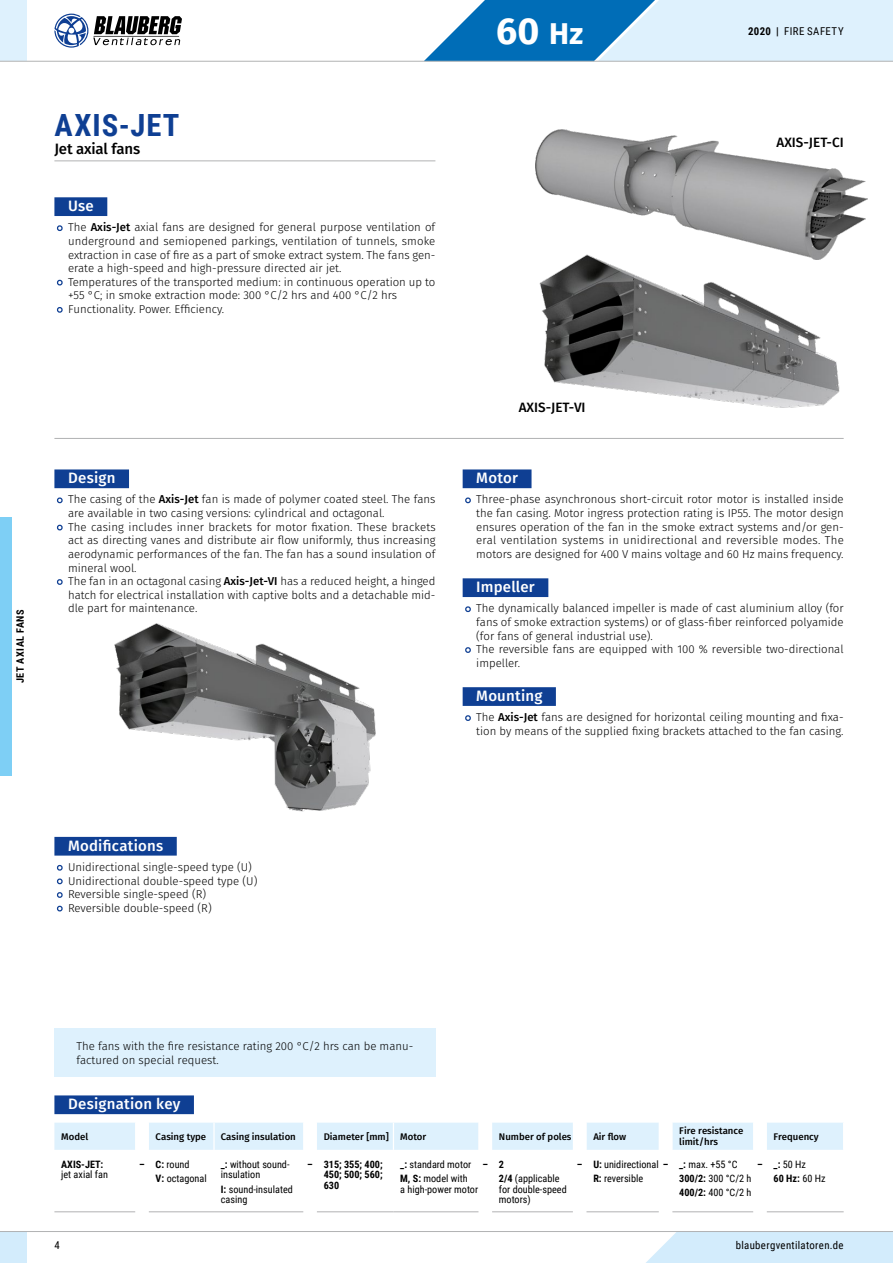
<style>
.page{position:relative;width:893px;height:1263px;background:#fff}
.page>*{position:absolute;margin:0;border:0;box-sizing:border-box;transform-origin:0 0}
.t1{font:700 37.5px "Fira Sans";color:#fff}
.t2{font:700 30.6px "Roboto Condensed";letter-spacing:.035em;color:#0f3f93}
.t3{font:500 15px "Fira Sans";letter-spacing:.015em;color:#fff}
.t4{font:500 15px "Fira Sans";letter-spacing:-.01em;color:#000}
.t5{font:500 13.5px "Fira Sans";color:#000}
.t6{font:300 11.4px/13.6px "Fira Sans";color:#000}
.t7{font:10.8px "Roboto Condensed";letter-spacing:.035em;color:#000}
.t8{font:10.2px/14.2px "Roboto Condensed";color:#000}
.t9{font:700 10.2px/10.8px "Roboto Condensed";color:#000;text-align:justify}
.t10{font:700 10.2px "Roboto Condensed";letter-spacing:.055em;color:#000}
.t11{font:500 9.6px/10.5px "Fira Sans";color:#000}
.s1{font-weight:500}
.s2{font-size:30px}
.s3{font-weight:700}
.s4{font-weight:400}
</style>
<div class="page">
<hr style="left:54px;top:160px;width:381px;height:1px;background:#b1b2b3">
<div style="left:54px;top:197px;width:53px;height:19px;background:#0f3f93"></div>
<svg style="left:56px;top:225px;width:7px;height:7px"></svg>
<svg style="left:56px;top:279px;width:7px;height:7px"></svg>
<svg style="left:56px;top:307px;width:7px;height:6px"></svg>
<div style="left:54px;top:469px;width:75px;height:19px;background:#0f3f93"></div>
<div style="left:54px;top:837px;width:123px;height:18px;background:#0f3f93"></div>
<svg style="left:56px;top:497px;width:7px;height:7px"></svg>
<svg style="left:56px;top:524px;width:7px;height:7px"></svg>
<svg style="left:57px;top:579px;width:6px;height:6px"></svg>
<svg style="left:56px;top:864px;width:7px;height:21px"></svg>
<svg style="left:57px;top:892px;width:6px;height:6px"></svg>
<svg style="left:56px;top:905px;width:7px;height:7px"></svg>
<img style="left:114px;top:623px;width:262px;height:189px">
<div style="left:463px;top:469px;width:68px;height:19px;background:#0f3f93"></div>
<div style="left:463px;top:578px;width:85px;height:19px;background:#0f3f93"></div>
<div style="left:463px;top:687px;width:93px;height:19px;background:#0f3f93"></div>
<svg style="left:465px;top:497px;width:6px;height:7px"></svg>
<svg style="left:465px;top:606px;width:6px;height:7px"></svg>
<svg style="left:465px;top:647px;width:6px;height:6px"></svg>
<svg style="left:465px;top:715px;width:6px;height:6px"></svg>
<hr style="left:54px;top:438px;width:790px;height:1px;background:#b1b2b3">
<div style="left:54px;top:1095px;width:140px;height:19px;background:#0f3f93"></div>
<hr style="left:54px;top:1211px;width:81px;height:1px;background:#b1b2b3">
<hr style="left:149px;top:1211px;width:65px;height:1px;background:#b1b2b3">
<hr style="left:214px;top:1211px;width:89px;height:1px;background:#b1b2b3">
<hr style="left:317px;top:1211px;width:76px;height:1px;background:#b1b2b3">
<hr style="left:393px;top:1211px;width:85px;height:1px;background:#b1b2b3">
<hr style="left:492px;top:1211px;width:81px;height:1px;background:#b1b2b3">
<hr style="left:672px;top:1211px;width:81px;height:1px;background:#b1b2b3">
<hr style="left:767px;top:1211px;width:77px;height:1px;background:#b1b2b3">
<hr style="left:586px;top:1211px;width:73px;height:1px;background:#b1b2b3">
<svg style="left:54px;top:1123px;width:789px;height:27px;background:#e1f2fd"></svg>
<div style="left:54px;top:1029px;width:381px;height:48px;background:#def1fd"></div>
<img style="left:539px;top:260px;width:301px;height:148px">
<img style="left:535px;top:129px;width:332px;height:131px">
<div style="left:646px;top:1232px;width:247px;height:31px;background:#d3ecfc"></div>
<div style="left:0;top:1231px;width:27px;height:32px;background:#d3ecfc"></div>
<hr style="left:0;top:1231px;width:893px;height:1px;background:#b1b2b3">
<div style="left:0;top:0;width:27px;height:61px;background:#def1fd"></div>
<svg style="left:54px;top:14px;width:128px;height:34px"></svg>
<hr style="left:0;top:61px;width:893px;height:1px;background:#b1b2b3">
<svg style="left:424px;top:0;width:469px;height:62px;background:#91c2e3"></svg>
<div style="left:0;top:517px;width:12px;height:259px;background:#7ecff5"></div>
<h2 class="t2" style="left:54px;top:104px;width:127px">AXIS-JET</h2>
<h3 class="t4" style="left:54px;top:138px;width:87px">Jet axial fans</h3>
<h3 class="t3" style="left:68px;top:195px;width:27px">Use</h3>
<p class="t6" style="left:68px;top:221px;width:369px">The <span class="s1">Axis-Jet</span> axial fans are designed for general purpose ventilation of underground and semiopened parkings, ventilation of tunnels, smoke extraction in case of fire as a part of smoke extract system. The fans gen&shy;erate a high-speed and high-pressure directed air jet.<br>Temperatures of the transported medium: in continuous operation up to +55 °C; in smoke extraction mode: 300 °C/2 hrs and 400 °C/2 hrs Functionality. Power. Efficiency.</p>
<p class="t10" style="left:13px;top:683px;width:75px;rotate:-90deg">JET AXIAL FANS</p>
<h3 class="t3" style="left:68px;top:467px;width:49px">Design</h3>
<p class="t6" style="left:68px;top:493px;width:369px">The casing of the <span class="s1">Axis-Jet</span> fan is made of polymer coated steel. The fans are available in two casing versions: cylindrical and octagonal.<br>The casing includes inner brackets for motor fixation. These brackets act as directing vanes and distribute air flow uniformly, thus increasing aerodynamic performances of the fan. The fan has a sound insulation of mineral wool.<br>The fan in an octagonal casing <span class="s1">Axis-Jet-VI</span> has a reduced height, a hinged hatch for electrical installation with captive bolts and a detachable mid&shy;dle part for maintenance.</p>
<h1 class="t1" style="left:496px;top:5px;width:89px">60 <span class="s2">Hz</span></h1>
<p class="t7" style="left:748px;top:23px;width:97px"><span class="s3">2020 |</span> FIRE SAFETY</p>
<p class="t5" style="left:519px;top:397px;width:68px">AXIS-JET-VI</p>
<p class="t5" style="left:776px;top:132px;width:69px">AXIS-JET-CI</p>
<h3 class="t3" style="left:476px;top:467px;width:43px">Motor</h3>
<p class="t6" style="left:476px;top:493px;width:369px;text-align:justify">Three-phase asynchronous short-circuit rotor motor is installed inside the fan casing. Motor ingress protection rating is IP55. The motor design ensures operation of the fan in the smoke extract systems and/or gen&shy;eral ventilation systems in unidirectional and reversible modes. The motors are designed for 400 V mains voltage and 60 Hz mains frequency.</p>
<h3 class="t3" style="left:476px;top:576px;width:60px">Impeller</h3>
<p class="t6" style="left:476px;top:602px;width:369px">The dynamically balanced impeller is made of cast aluminium alloy (for fans of smoke extraction systems) or of glass-fiber reinforced polyamide (for fans of general industrial use).<br>The reversible fans are equipped with 100 % reversible two-directional impeller.</p>
<h3 class="t3" style="left:476px;top:685px;width:68px">Mounting</h3>
<p class="t6" style="left:476px;top:711px;width:369px">The <span class="s1">Axis-Jet</span> fans are designed for horizontal ceiling mounting and fixa&shy;tion by means of the supplied fixing brackets attached to the fan casing.</p>
<h3 class="t3" style="left:68px;top:835px;width:97px">Modifications</h3>
<p class="t6" style="left:68px;top:861px;width:191px">Unidirectional single-speed type (U)<br>Unidirectional double-speed type (U)<br>Reversible single-speed (R)<br>Reversible double-speed (R)</p>
<p class="t6" style="left:77px;top:1040px;width:338px">The fans with the fire resistance rating 200 °C/2 hrs can be manu&shy;factured on special request.</p>
<h3 class="t3" style="left:68px;top:1093px;width:114px">Designation key</h3>
<p class="t11" style="left:61px;top:1132px;width:28px">Model</p>
<p class="t11" style="left:156px;top:1132px;width:52px">Casing type</p>
<p class="t11" style="left:221px;top:1132px;width:77px">Casing insulation</p>
<p class="t11" style="left:324px;top:1132px;width:104px">Diameter [mm] Motor</p>
<p class="t11" style="left:499px;top:1132px;width:74px">Number of poles</p>
<p class="t11" style="left:593px;top:1132px;width:34px">Air flow</p>
<p class="t11" style="left:679px;top:1126px;width:66px">Fire resistance limit/hrs</p>
<p class="t11" style="left:774px;top:1132px;width:47px">Frequency</p>
<p class="t9" style="left:61px;top:1158px;width:44px">AXIS-JET:</p>
<p class="t8" style="left:61px;top:1167px;width:48px">jet axial fan</p>
<p class="t8" style="left:156px;top:1156px;width:53px;text-indent:-16px"><span class="s3">– C:</span> round<br><span class="s3">V:</span> octagonal</p>
<p class="t8" style="left:221px;top:1158px;width:70px;line-height:10.8px"><span class="s3">_:</span> without sound&shy;insulation</p>
<p class="t8" style="left:221px;top:1183px;width:74px;line-height:10.8px"><span class="s3">I:</span> sound-insulated casing</p>
<p class="t9" style="left:324px;top:1158px;width:60px;text-indent:-16px">– 315; 355; 400; 450; 500; 560; 630</p>
<p class="t8" style="left:400px;top:1156px;width:72px"><span class="s3">_:</span> standard motor<br><span class="s3">M, S:</span> model with</p>
<p class="t8" style="left:593px;top:1156px;width:146px;text-indent:-16px"><span class="s3">– U:</span> unidirectional <span class="s3">– _:</span> max. +55 °C<br><span class="s3">R:</span> reversible</p>
<p class="t9" style="left:774px;top:1156px;width:53px;line-height:14.2px;text-indent:-16px">– _: <span class="s4">50 Hz<br></span>60 Hz: <span class="s4">60 Hz</span></p>
<p class="t8" style="left:499px;top:1156px;width:62px;text-indent:-16px"><span class="s3">– 2<br>2/4</span> (applicable</p>
<p class="t8" style="left:499px;top:1183px;width:69px;line-height:10.8px">for double-speed motors)</p>
<p class="t8" style="left:679px;top:1170px;width:74px"><span class="s3">300/2:</span> 300 °C/2 h<br><span class="s3">400/2:</span> 400 °C/2 h</p>
<p class="t8" style="left:400px;top:1181px;width:79px">a high-power motor</p>
<p class="t7" style="left:54px;top:1238px;width:7px">4</p>
<p class="t7" style="left:736px;top:1238px;width:109px">blaubergventilatoren.de</p>
</div>
